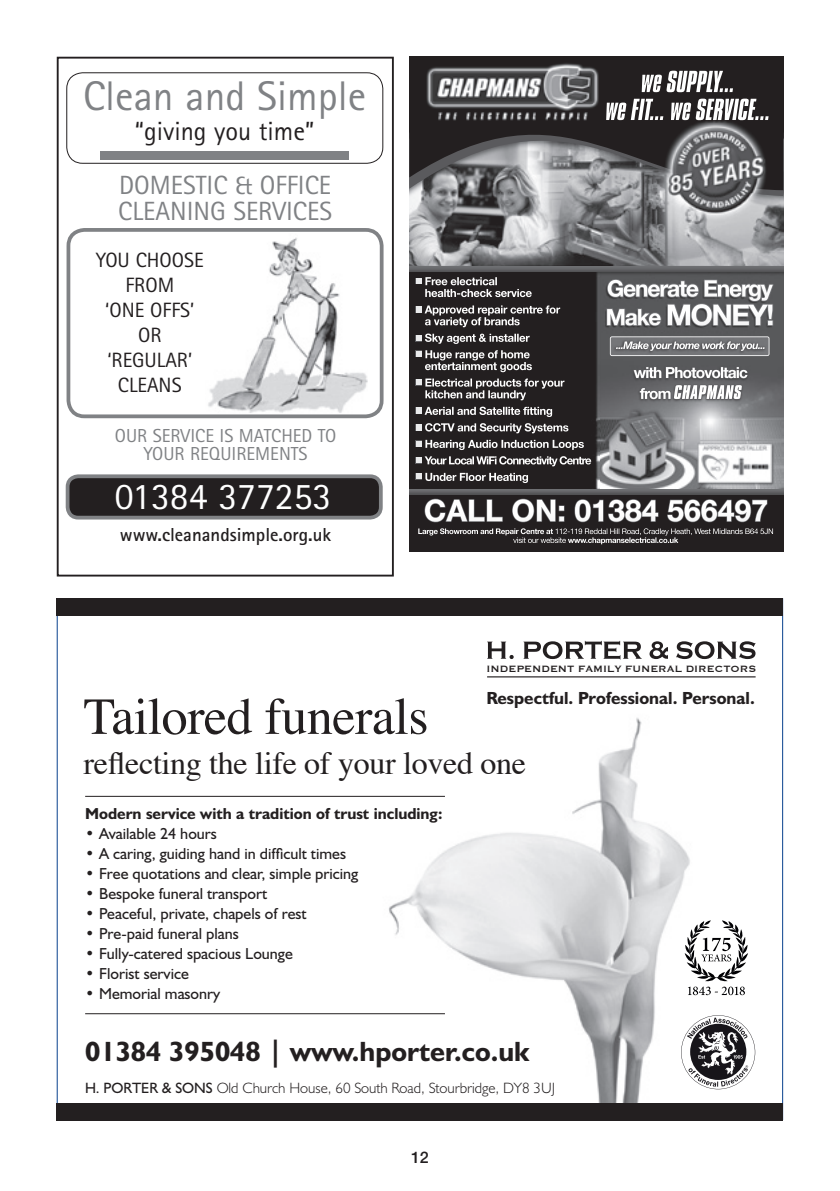
<style>
.page{position:relative;width:840px;height:1191px;background:#fff}
.page>*{position:absolute;margin:0;border:0;box-sizing:border-box;transform-origin:0 0}
.t1{font:52px "Times";letter-spacing:-.01em;color:#231f20}
.t2{font:41.4px "Rotis Sans Serif";color:#808285}
.t3{font:37.6px "Rotis Sans Serif";color:#fff}
.t4{font:32px "Times";letter-spacing:-.01em;color:#231f20}
.t5{font:700 28px "Humanist 521 BT";color:#231f20}
.t6{font:26.4px/26px "Rotis Sans Serif";color:#808285}
.t7{font:26.4px "Rotis Sans Serif";color:#231f20}
.t8{font:20.8px/24.8px "Rotis Sans Serif";color:#231f20;text-align:center}
.t9{font:18.8px/18px "Rotis Sans Serif";color:#808285;text-align:center}
.t10{font:700 18.8px "Rotis Sans Serif";color:#231f20}
.t11{font:700 17.6px "Humanist 521 BT";color:#231f20}
.t12{font:16px "Humanist 521 BT";color:#231f20}
.t13{font:700 16px "Humanist 521 BT";color:#231f20}
.t14{font:500 16px "Helvetica Neue";color:#231f20}
.t15{font:300 15px "Humanist 521 BT";color:#231f20}
.t16{font:11.8px "Copperplate";color:#231f20}
.s1{font-weight:400}
</style>
<div class="page">
<img style="left:376px;top:718px;width:321px;height:385px">
<svg style="left:487px;top:641px;width:26px;height:18px"></svg>
<svg style="left:523px;top:641px;width:118px;height:18px"></svg>
<svg style="left:649px;top:641px;width:18px;height:18px"></svg>
<svg style="left:676px;top:641px;width:79px;height:18px"></svg>
<hr style="left:487px;top:676px;width:268px;height:1px;background:#231f20">
<div style="left:57px;top:599px;width:725px;height:17px;background:#231f20"></div>
<div style="left:57px;top:1103px;width:725px;height:17px;background:#231f20"></div>
<svg style="left:680px;top:1015px;width:74px;height:74px"></svg>
<svg style="left:683px;top:920px;width:65px;height:75px"></svg>
<hr style="left:85px;top:796px;width:359px;height:1px;background:#231f20">
<hr style="left:85px;top:1013px;width:359px;height:1px;background:#231f20">
<img style="left:409px;top:196px;width:373px;height:293px">
<img style="left:409px;top:272px;width:190px;height:217px">
<img style="left:609px;top:336px;width:160px;height:20px">
<img style="left:610px;top:337px;width:158px;height:18px">
<img style="left:606px;top:280px;width:1px;height:18px">
<img style="left:607px;top:280px;width:153px;height:21px">
<img style="left:618px;top:303px;width:154px;height:23px">
<img style="left:606px;top:304px;width:166px;height:21px">
<img style="left:701px;top:349px;width:39px;height:1px">
<img style="left:622px;top:341px;width:129px;height:8px">
<img style="left:665px;top:366px;width:71px;height:13px">
<img style="left:645px;top:367px;width:93px;height:11px">
<img style="left:409px;top:190px;width:373px;height:6px">
<img style="left:409px;top:57px;width:373px;height:133px">
<img style="left:409px;top:494px;width:373px;height:57px">
<img style="left:409px;top:489px;width:373px;height:5px">
<img style="left:409px;top:267px;width:373px;height:5px">
<img style="left:425px;top:277px;width:71px;height:8px">
<img style="left:425px;top:289px;width:106px;height:8px">
<img style="left:424px;top:305px;width:136px;height:9px">
<img style="left:450px;top:317px;width:65px;height:10px">
<img style="left:424px;top:333px;width:94px;height:9px">
<img style="left:425px;top:350px;width:104px;height:8px">
<img style="left:437px;top:362px;width:93px;height:8px">
<img style="left:425px;top:378px;width:139px;height:9px">
<img style="left:425px;top:390px;width:94px;height:8px">
<img style="left:424px;top:406px;width:114px;height:9px">
<img style="left:433px;top:423px;width:98px;height:8px">
<img style="left:425px;top:440px;width:157px;height:8px">
<img style="left:424px;top:456px;width:158px;height:8px">
<svg style="left:585px;top:458px;width:6px;height:6px"></svg>
<img style="left:425px;top:473px;width:102px;height:10px">
<svg style="left:415px;top:278px;width:6px;height:6px"></svg>
<svg style="left:415px;top:306px;width:6px;height:6px"></svg>
<svg style="left:415px;top:335px;width:6px;height:6px"></svg>
<svg style="left:415px;top:351px;width:6px;height:6px"></svg>
<svg style="left:415px;top:379px;width:6px;height:6px"></svg>
<svg style="left:415px;top:407px;width:6px;height:6px"></svg>
<svg style="left:415px;top:424px;width:6px;height:6px"></svg>
<svg style="left:415px;top:441px;width:6px;height:6px"></svg>
<svg style="left:415px;top:457px;width:6px;height:6px"></svg>
<svg style="left:415px;top:473px;width:6px;height:6px"></svg>
<img style="left:439px;top:528px;width:86px;height:6px">
<img style="left:622px;top:528px;width:53px;height:6px">
<img style="left:720px;top:528px;width:52px;height:6px">
<img style="left:517px;top:537px;width:117px;height:6px">
<img style="left:639px;top:537px;width:39px;height:6px">
<img style="left:641px;top:71px;width:91px;height:21px">
<img style="left:617px;top:99px;width:139px;height:21px">
<img style="left:424px;top:498px;width:326px;height:24px">
<img style="left:425px;top:499px;width:325px;height:23px">
<div style="left:57px;top:57px;width:336px;height:519px;border:2px solid #231f20"></div>
<div style="left:66px;top:72px;width:317px;height:92px;border:1px solid #231f20;border-radius:16px"></div>
<div style="left:68px;top:476px;width:312px;height:41px;background:#231f20;border-radius:11px"></div>
<div style="left:66px;top:474px;width:316px;height:45px;border:4px solid #808285;border-radius:11px"></div>
<div style="left:66px;top:228px;width:317px;height:190px;border:4px solid #808285;border-radius:16px"></div>
<div style="left:101px;top:151px;width:247px;height:9px;background:#808285"></div>
<img style="left:205px;top:237px;width:162px;height:177px">
<h2 class="t2" style="left:83px;top:71px;width:284px">Clean and Simple</h2>
<h3 class="t7" style="left:135px;top:115px;width:181px">“giving you time”</h3>
<h3 class="t6" style="left:118px;top:172px;width:215px">DOMESTIC &amp; OFFICE<br>CLEANING SERVICES</h3>
<h3 class="t8" style="left:96px;top:248px;width:109px">YOU CHOOSE<br>FROM<br>‘ONE OFFS’<br>OR ‘REGULAR’<br>CLEANS</h3>
<p class="t9" style="left:115px;top:427px;width:223px">OUR SERVICE IS MATCHED TO<br>YOUR REQUIREMENTS</p>
<h3 class="t3" style="left:115px;top:474px;width:218px">01384 377253</h3>
<p class="t10" style="left:120px;top:522px;width:213px">www.cleanandsimple.org.uk</p>
<p class="t16" style="left:486px;top:661px;width:271px">INDEPENDENT FAMILY FUNERAL DIRECTORS</p>
<p class="t11" style="left:486px;top:687px;width:270px">Respectful. Professional. Personal.</p>
<h1 class="t1" style="left:83px;top:668px;width:346px">Tailored funerals</h1>
<h3 class="t4" style="left:83px;top:733px;width:444px">reflecting the life of your loved one</h3>
<p class="t13" style="left:85px;top:804px;width:358px">Modern service with a tradition of trust including:</p>
<p class="t12" style="left:85px;top:824px;width:133px">• Available 24 hours</p>
<p class="t12" style="left:85px;top:844px;width:262px">• A caring, guiding hand in difficult times</p>
<p class="t12" style="left:85px;top:864px;width:274px">• Free quotations and clear, simple pricing</p>
<p class="t12" style="left:85px;top:884px;width:183px">• Bespoke funeral transport</p>
<p class="t12" style="left:85px;top:904px;width:223px">• Peaceful, private, chapels of rest</p>
<p class="t12" style="left:85px;top:924px;width:155px">• Pre-paid funeral plans</p>
<p class="t12" style="left:85px;top:944px;width:209px">• Fully-catered spacious Lounge</p>
<p class="t12" style="left:85px;top:964px;width:105px">• Florist service</p>
<p class="t12" style="left:85px;top:984px;width:136px">• Memorial masonry</p>
<h3 class="t5" style="left:85px;top:1033px;width:445px">01384 395048 | www.hporter.co.uk</h3>
<p class="t15" style="left:85px;top:1078px;width:471px"><span class="s1">H. PORTER &amp; SONS</span> Old Church House, 60 South Road, Stourbridge, DY8 3UJ</p>
<p class="t14" style="left:411px;top:1147px;width:19px">12</p>
</div>
